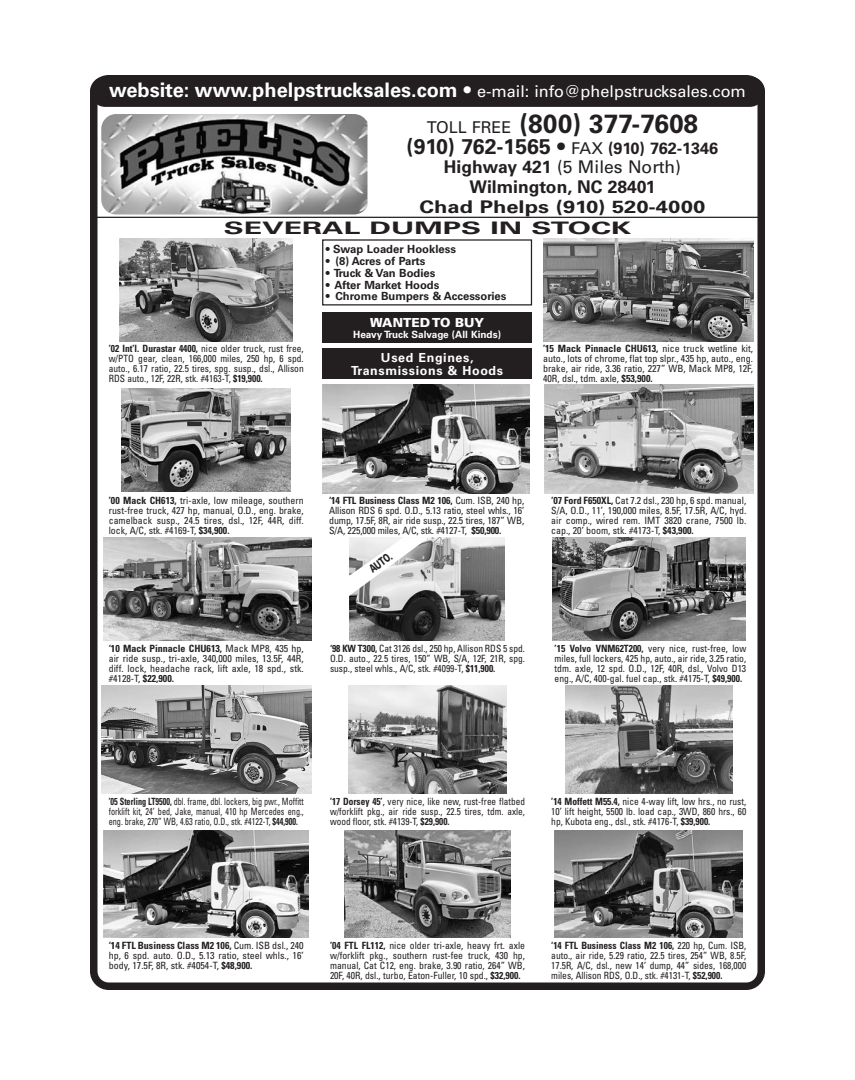
<style>
.page{position:relative;width:855px;height:1080px;background:#fff}
.page>*{position:absolute;margin:0;border:0;box-sizing:border-box;transform-origin:0 0}
.t1{font:700 26.25px "Univers";color:#231f20}
.t2{font:700 21.25px "Univers";color:#231f20}
.t3{font:700 20px "Univers";color:#fff}
.t4{font:700 17.5px/20px "Univers";color:#231f20;text-align:center}
.t5{font:700 17.25px "Univers";color:#231f20;scale:1.74 1}
.t6{font:700 12.5px/12.5px "Univers";letter-spacing:.05em;color:#fff;text-align:center}
.t7{font:900 12.5px "Univers";color:#fff}
.t8{font:700 11.25px "Univers";color:#231f20}
.t9{font:900 11.25px "Univers";color:#231f20;scale:.67 1}
.t10{font:condensed 10px/10px "Univers";color:#231f20;text-align:justify}
.t11{font:condensed 10px/10px "Univers";color:#231f20;text-align:justify;scale:.95 1}
.t12{font:condensed 10px/10px "Univers";color:#231f20;text-align:justify;scale:.96 1}
.t13{font:condensed 10px/10px "Univers";color:#231f20;text-align:justify;scale:.82 1}
.t14{font:condensed 10px/10px "Univers";color:#231f20;text-align:justify;scale:.93 1}
.t15{font:700 10px "Univers";color:#fff}
.s1{font-weight:400}
.s2{font-weight:400;font-size:16.25px}
.s3{font-size:16.25px}
.s4{font-weight:700}
</style>
<div class="page">
<div style="left:90px;top:75px;width:675px;height:915px;border:8px solid #231f20;border-radius:15px"></div>
<div style="left:94px;top:80px;width:667px;height:23px;background:#231f20;border-radius:12px"></div>
<div style="left:90px;top:76px;width:675px;height:31px;border:8px solid #231f20;border-radius:12px"></div>
<hr style="left:90px;top:217px;width:675px;height:1px;background:#231f20">
<hr style="left:109px;top:98px;width:349px;height:1px;background:#231f20">
<div style="left:322px;top:349px;width:210px;height:30px;background:#231f20"></div>
<div style="left:322px;top:312px;width:210px;height:31px;background:#231f20"></div>
<div style="left:322px;top:239px;width:210px;height:67px;border:1px solid #231f20"></div>
<img style="left:101px;top:685px;width:210px;height:108px">
<img style="left:349px;top:685px;width:157px;height:108px">
<img style="left:565px;top:685px;width:167px;height:108px">
<img style="left:104px;top:830px;width:205px;height:108px">
<img style="left:345px;top:830px;width:165px;height:108px">
<img style="left:555px;top:830px;width:188px;height:108px">
<img style="left:104px;top:538px;width:207px;height:103px">
<img style="left:552px;top:538px;width:193px;height:103px">
<img style="left:350px;top:538px;width:154px;height:103px">
<img style="left:120px;top:238px;width:173px;height:104px">
<img style="left:544px;top:238px;width:210px;height:104px">
<img style="left:323px;top:384px;width:206px;height:109px">
<img style="left:545px;top:384px;width:209px;height:109px">
<img style="left:101px;top:114px;width:267px;height:100px">
<img style="left:122px;top:388px;width:169px;height:103px">
<svg style="left:349px;top:537px;width:80px;height:60px"></svg>
<h3 class="t3" style="left:109px;top:78px;width:638px">website: www.phelpstrucksales.com <span class="s1">•</span> <span class="s2">e-mail: info@phelpstrucksales.com</span></h3>
<h1 class="t1" style="left:427px;top:108px;width:273px"><span class="s2">TOLL FREE</span> (800) 377-7608</h1>
<h2 class="t2" style="left:407px;top:134px;width:313px">(910) 762-1565 • <span class="s2">FAX</span> <span class="s3">(910) 762-1346</span></h2>
<h3 class="t4" style="left:420px;top:157px;width:287px">Highway 421 <span class="s1">(5 Miles North)<br></span>Wilmington, NC 28401<br>Chad Phelps (910) 520-4000</h3>
<h3 class="t5" style="left:224px;top:217px;width:236px">SEVERAL DUMPS IN STOCK</h3>
<p class="t8" style="left:326px;top:242px;width:132px">• Swap Loader Hookless</p>
<p class="t8" style="left:326px;top:254px;width:101px">• (8) Acres of Parts</p>
<p class="t8" style="left:326px;top:266px;width:111px">• Truck &amp; Van Bodies</p>
<p class="t8" style="left:326px;top:278px;width:115px">• After Market Hoods</p>
<p class="t8" style="left:326px;top:290px;width:182px">• Chrome Bumpers &amp; Accessories</p>
<p class="t7" style="left:370px;top:314px;width:116px">WANTED TO BUY</p>
<p class="t15" style="left:353px;top:329px;width:149px">Heavy Truck Salvage (All Kinds)</p>
<p class="t11" style="left:109px;top:344px;width:207px"><span class="s4">’02 Int’l. Durastar 4400,</span> nice older truck, rust free, w/PTO gear, clean, 166,000 miles, 250 hp, 6 spd. auto., 6.17 ratio, 22.5 tires, spg. susp., dsl., Allison RDS auto., 12F, 22R, stk. #4163-T, <span class="s4">$19,900.</span></p>
<p class="t10" style="left:543px;top:344px;width:212px"><span class="s4">’15 Mack Pinnacle CHU613,</span> nice truck wetline kit, auto., lots of chrome, flat top slpr., 435 hp, auto., eng. brake, air ride, 3.36 ratio, 227” WB, Mack MP8, 12F, 40R, dsl., tdm. axle, <span class="s4">$53,900.</span></p>
<p class="t6" style="left:351px;top:352px;width:154px">Used Engines,<br>Transmissions &amp; Hoods</p>
<p class="t10" style="left:109px;top:495px;width:197px"><span class="s4">’00 Mack CH613,</span> tri-axle, low mileage, southern rust-free truck, 427 hp, manual, O.D., eng. brake, camelback susp., 24.5 tires, dsl., 12F, 44R, diff. lock, A/C, stk. #4169-T, <span class="s4">$34,900.</span></p>
<p class="t10" style="left:329px;top:495px;width:197px"><span class="s4">‘14 FTL Business Class M2 106,</span> Cum. ISB, 240 hp, Allison RDS 6 spd. O.D., 5.13 ratio, steel whls., 16’ dump, 17.5F, 8R, air ride susp., 22.5 tires, 187” WB, S/A, 225,000 miles, A/C, stk. #4127-T, <span class="s4">$50,900.</span></p>
<p class="t10" style="left:551px;top:495px;width:197px"><span class="s4">‘07 Ford F650XL,</span> Cat 7.2 dsl., 230 hp, 6 spd. manual, S/A, O.D., 11’, 190,000 miles, 8.5F, 17.5R, A/C, hyd. air comp., wired rem. IMT 3820 crane, 7500 lb. cap., 20’ boom, stk. #4173-T, <span class="s4">$43,900.</span></p>
<p class="t9" style="left:366px;top:564px;width:40px;rotate:-36deg">AUTO.</p>
<p class="t11" style="left:330px;top:644px;width:207px"><span class="s4">‘98 KW T300,</span> Cat 3126 dsl., 250 hp, Allison RDS 5 spd.<br>O.D. auto., 22.5 tires, 150” WB, S/A, 12F, 21R, spg. susp., steel whls., A/C, stk. #4099-T, <span class="s4">$11,900.</span></p>
<p class="t10" style="left:109px;top:644px;width:197px"><span class="s4">‘10 Mack Pinnacle CHU613,</span> Mack MP8, 435 hp, air ride susp., tri-axle, 340,000 miles, 13.5F, 44R, diff. lock, headache rack, lift axle, 18 spd., stk. #4128-T, <span class="s4">$22,900.</span></p>
<p class="t12" style="left:555px;top:644px;width:201px"><span class="s4">’15 Volvo VNM62T200,</span> very nice, rust-free, low miles, full lockers, 425 hp, auto., air ride, 3.25 ratio, tdm. axle, 12 spd. O.D., 12F, 40R, dsl., Volvo D13 eng., A/C, 400-gal. fuel cap., stk. #4175-T, <span class="s4">$49,900.</span></p>
<p class="t13" style="left:109px;top:796px;width:239px"><span class="s4">’05 Sterling LT9500,</span> dbl. frame, dbl. lockers, big pwr., Moffitt forklift kit, 24’ bed, Jake, manual, 410 hp Mercedes eng., eng. brake, 270” WB, 4.63 ratio, O.D., stk. #4122-T, <span class="s4">$44,900.</span></p>
<p class="t14" style="left:330px;top:796px;width:211px"><span class="s4">’17 Dorsey 45’</span>, very nice, like new, rust-free flatbed w/forklift pkg., air ride susp., 22.5 tires, tdm. axle, wood floor, stk. #4139-T, <span class="s4">$29,900.</span></p>
<p class="t11" style="left:551px;top:796px;width:207px"><span class="s4">’14 Moffett M55.4,</span> nice 4-way lift, low hrs., no rust, 10’ lift height, 5500 lb. load cap., 3WD, 860 hrs., 60 hp, Kubota eng., dsl., stk. #4176-T, <span class="s4">$39,900.</span></p>
<p class="t10" style="left:109px;top:941px;width:197px"><span class="s4">‘14 FTL Business Class M2 106,</span> Cum. ISB dsl., 240 hp, 6 spd. auto. O.D., 5.13 ratio, steel whls., 16’ body, 17.5F, 8R, stk. #4054-T, <span class="s4">$48,900.</span></p>
<p class="t10" style="left:330px;top:941px;width:197px"><span class="s4">’04 FTL FL112,</span> nice older tri-axle, heavy frt. axle w/forklift pkg., southern rust-fee truck, 430 hp, manual, Cat C12, eng. brake, 3.90 ratio, 264” WB, 20F, 40R, dsl., turbo, Eaton-Fuller, 10 spd., <span class="s4">$32,900.</span></p>
<p class="t11" style="left:551px;top:941px;width:207px"><span class="s4">‘14 FTL Business Class M2 106,</span> 220 hp, Cum. ISB, auto., air ride, 5.29 ratio, 22.5 tires, 254” WB, 8.5F, 17.5R, A/C, dsl., new 14’ dump, 44” sides, 168,000 miles, Allison RDS, O.D., stk. #4131-T, <span class="s4">$52,900.</span></p>
</div>
